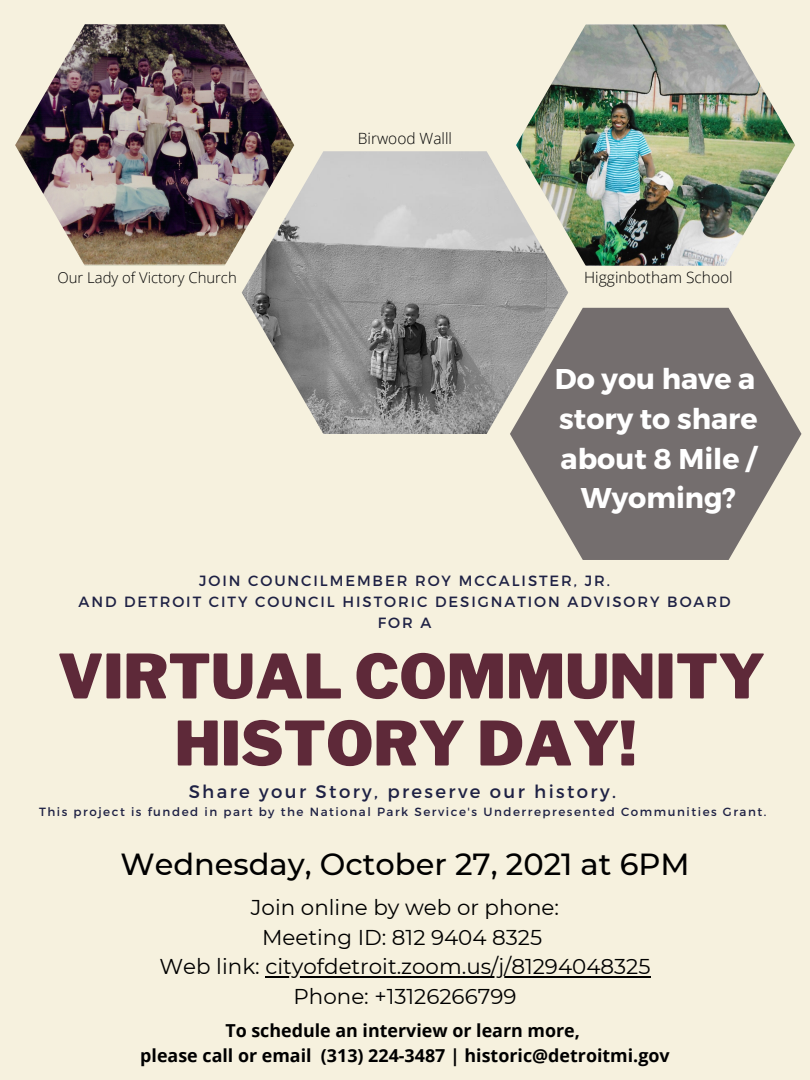
<style>
.page{position:relative;width:810px;height:1080px;background:#f6f1de}
.page>*{position:absolute;margin:0;border:0;box-sizing:border-box;transform-origin:0 0}
.t1{font:900 60.62px "Libre Franklin";color:#5e2939}
.t2{font:500 30.5px "Montserrat";color:#000}
.t3{font:700 28.56px/39.9px "Montserrat";color:#fff;text-align:center}
.t4{font:21.44px "Montserrat";color:#000}
.t5{font:18.12px "Montserrat";letter-spacing:.13em;color:#1e2144}
.t6{font:700 17.88px "Open Sans";color:#000}
.t7{font:300 15.5px "Open Sans";color:#000}
.t8{font:300 14.88px "Open Sans";color:#000}
.t9{font:14.81px "Montserrat";letter-spacing:.13em;color:#1e2144}
.t10{font:11.88px "Montserrat";letter-spacing:.13em;color:#1e2144}
</style>
<div class="page">
<img style="left:15px;top:24px;width:279px;height:242px">
<img style="left:242px;top:151px;width:326px;height:283px">
<img style="left:516px;top:24px;width:279px;height:242px">
<svg style="left:510px;top:308px;width:291px;height:252px;fill:#746e6e"></svg>
<hr style="left:265px;top:976px;width:386px;height:1px;background:#000">
<p class="t7" style="left:358px;top:128px;width:96px">Birwood Walll</p>
<p class="t8" style="left:57px;top:267px;width:181px">Our Lady of Victory Church</p>
<p class="t7" style="left:584px;top:266px;width:150px">Higginbotham School</p>
<p class="t3" style="left:555px;top:357px;width:202px">Do you have a</p>
<p class="t3" style="left:559px;top:397px;width:200px">story to share</p>
<p class="t3" style="left:561px;top:437px;width:197px">about 8 Mile /<br>Wyoming?</p>
<p class="t9" style="left:199px;top:571px;width:412px">JOIN COUNCILMEMBER ROY MCCALISTER, JR.</p>
<p class="t9" style="left:78px;top:592px;width:654px">AND DETROIT CITY COUNCIL HISTORIC DESIGNATION ADVISORY BOARD</p>
<p class="t9" style="left:378px;top:613px;width:55px">FOR A</p>
<p class="t1" style="left:58px;top:640px;width:709px">VIRTUAL COMMUNITY</p>
<p class="t1" style="left:175px;top:707px;width:463px">HISTORY DAY!</p>
<p class="t5" style="left:189px;top:780px;width:429px">Share your Story, preserve our history.</p>
<p class="t10" style="left:39px;top:804px;width:729px">This project is funded in part by the National Park Service's Underrepresented Communities Grant.</p>
<p class="t2" style="left:120px;top:846px;width:571px">Wednesday, October 27, 2021 at 6PM</p>
<p class="t4" style="left:251px;top:894px;width:310px">Join online by web or phone:</p>
<p class="t4" style="left:262px;top:924px;width:282px">Meeting ID: 812 9404 8325</p>
<p class="t4" style="left:159px;top:954px;width:493px">Web link: cityofdetroit.zoom.us/j/81294048325</p>
<p class="t4" style="left:294px;top:983px;width:224px">Phone: +13126266799</p>
<p class="t6" style="left:225px;top:1018px;width:356px">To schedule an interview or learn more,</p>
<p class="t6" style="left:140px;top:1043px;width:531px">please call or email (313) 224-3487 | historic@detroitmi.gov</p>
</div>
